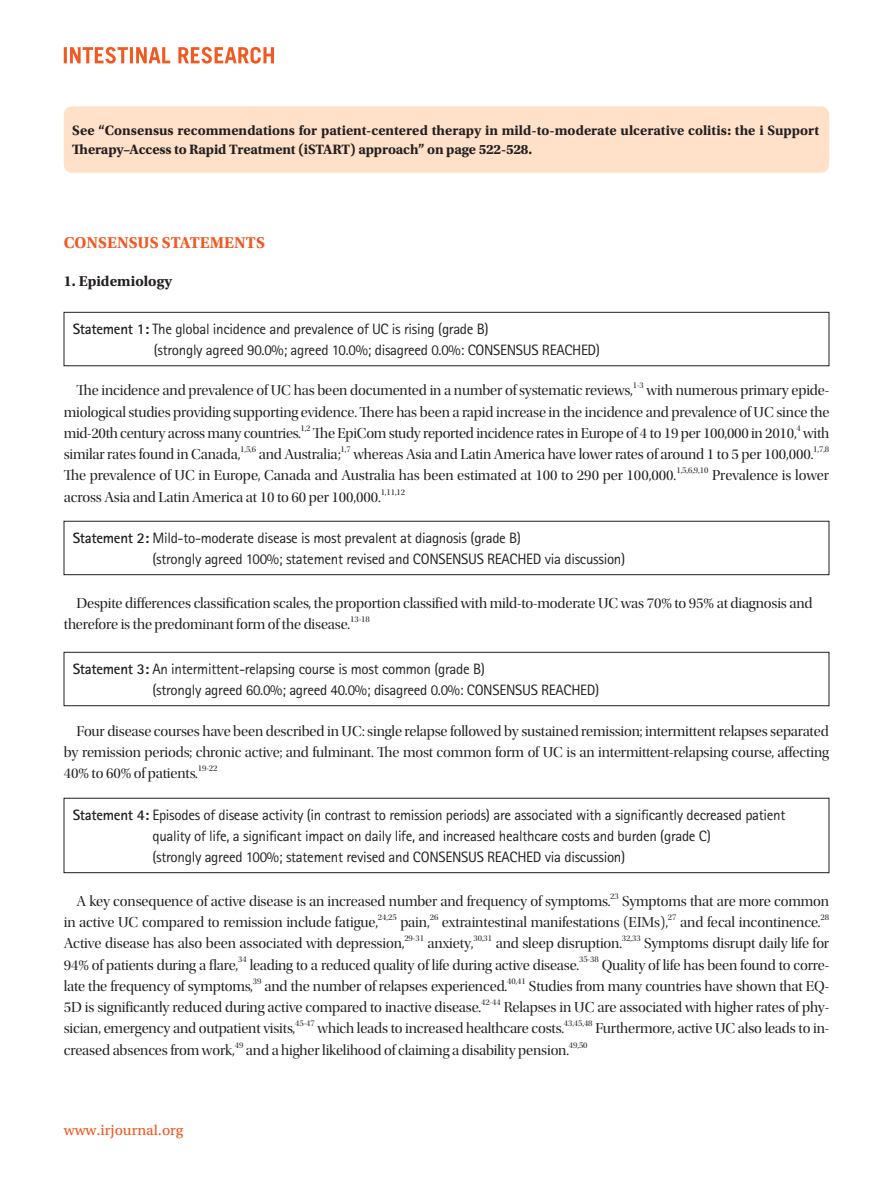
<style>
.page{position:relative;width:893px;height:1191px;background:#fff}
.page>*{position:absolute;margin:0;border:0;box-sizing:border-box;transform-origin:0 0}
.대제목{font:700 16.5px "Utopia Std";color:#f15921}
.본문{font:15px/21.3px "Utopia Std Disp";letter-spacing:-.01em;color:#231f20;text-align:justify}
.그림지문{font:15px/21px "Rotis Sans Serif Std";letter-spacing:-.02em;color:#231f20}
.t1{font:15px "Utopia Std Capt";color:#f15921}
.중제목{font:700 15px "Utopia Std";color:#231f20}
.본문-2{font:700 14.25px/18.8px "Utopia Std";color:#231f20}
.본문-3{font:8.7px "Utopia Std Disp";letter-spacing:-.01em;color:#231f20}
.s1{font-weight:700}
</style>
<div class="page">
<svg style="left:64px;top:47px;width:210px;height:17px"></svg>
<div style="left:64px;top:106px;width:765px;height:67px;background:#fee1c8;border-radius:9px"></div>
<div style="left:64px;top:312px;width:765px;height:54px;border:1px solid #231f20"></div>
<div style="left:64px;top:521px;width:765px;height:54px;border:1px solid #231f20"></div>
<div style="left:64px;top:652px;width:765px;height:54px;border:1px solid #231f20"></div>
<div style="left:64px;top:798px;width:765px;height:75px;border:1px solid #231f20"></div>
<p class="본문-2" style="left:72px;top:121px;width:748px">See “Consensus recommendations for patient-centered therapy in mild-to-moderate ulcerative colitis: the i Support<br>Therapy–Access to Rapid Treatment (iSTART) approach” on page 522-528.</p>
<p class="대제목" style="left:64px;top:233px;width:203px">CONSENSUS STATEMENTS</p>
<p class="중제목" style="left:64px;top:273px;width:110px">1. Epidemiology</p>
<p class="그림지문" style="left:73px;top:318px;width:418px"><span class="s1">Statement 1:</span> The global incidence and prevalence of UC is rising (grade B)</p>
<p class="그림지문" style="left:154px;top:339px;width:448px">(strongly agreed 90.0%; agreed 10.0%; disagreed 0.0%: CONSENSUS REACHED)</p>
<p class="본문" style="left:77px;top:380px;width:558px">The incidence and prevalence of UC has been documented in a number of systematic reviews,</p>
<p class="본문-3" style="left:633px;top:381px;width:13px">1-3</p>
<p class="본문" style="left:64px;top:380px;width:767px;text-indent:583px">with numerous primary epide&shy;miological studies providing supporting evidence. There has been a rapid increase in the incidence and prevalence of UC since the mid-20th century across many countries.</p>
<p class="본문-3" style="left:301px;top:423px;width:11px">1,2</p>
<p class="본문" style="left:313px;top:422px;width:518px">The EpiCom study reported incidence rates in Europe of 4 to 19 per 100,000 in 2010, with</p>
<p class="본문-3" style="left:796px;top:423px;width:6px">4</p>
<p class="본문" style="left:64px;top:444px;width:178px">similar rates found in Canada,</p>
<p class="본문-3" style="left:240px;top:444px;width:17px">1,5,6</p>
<p class="본문" style="left:259px;top:444px;width:83px">and Australia;</p>
<p class="본문-3" style="left:341px;top:444px;width:12px">1,7</p>
<p class="본문" style="left:353px;top:444px;width:462px">whereas Asia and Latin America have lower rates of around 1 to 5 per 100,000.</p>
<p class="본문-3" style="left:813px;top:444px;width:17px">1,7,8</p>
<p class="본문" style="left:64px;top:465px;width:614px">The prevalence of UC in Europe, Canada and Australia has been estimated at 100 to 290 per 100,000.</p>
<p class="본문-3" style="left:676px;top:466px;width:34px">1,5,6,9,10</p>
<p class="본문" style="left:712px;top:465px;width:119px">Prevalence is lower</p>
<p class="본문" style="left:64px;top:486px;width:319px">across Asia and Latin America at 10 to 60 per 100,000.</p>
<p class="본문-3" style="left:381px;top:487px;width:26px">1,11,12</p>
<p class="그림지문" style="left:152px;top:527px;width:474px;text-indent:-80px"><span class="s1">Statement 2:</span> Mild-to-moderate disease is most prevalent at diagnosis (grade B)<br>(strongly agreed 100%; statement revised and CONSENSUS REACHED via discussion)</p>
<p class="본문" style="left:64px;top:593px;width:750px;text-indent:13px">Despite differences classification scales, the proportion classified with mild-to-moderate UC was 70% to 95% at diagnosis and therefore is the predominant form of the disease.</p>
<p class="본문-3" style="left:350px;top:614px;width:21px">13-18</p>
<p class="그림지문" style="left:152px;top:658px;width:448px;text-indent:-80px"><span class="s1">Statement 3:</span> An intermittent-relapsing course is most common (grade B)<br>(strongly agreed 60.0%; agreed 40.0%; disagreed 0.0%: CONSENSUS REACHED)</p>
<p class="본문" style="left:64px;top:720px;width:767px;text-indent:13px">Four disease courses have been described in UC: single relapse followed by sustained remission; intermittent relapses separated by remission periods; chronic active; and fulminant. The most common form of UC is an intermittent-relapsing course, affecting 40% to 60% of patients.</p>
<p class="본문-3" style="left:198px;top:763px;width:21px">19-22</p>
<p class="그림지문" style="left:152px;top:804px;width:634px;text-indent:-80px"><span class="s1">Statement 4:</span> Episodes of disease activity (in contrast to remission periods) are associated with a significantly decreased patient quality of life, a significant impact on daily life, and increased healthcare costs and burden (grade C)<br>(strongly agreed 100%; statement revised and CONSENSUS REACHED via discussion)</p>
<p class="본문" style="left:77px;top:890px;width:535px">A key consequence of active disease is an increased number and frequency of symptoms.</p>
<p class="본문-3" style="left:610px;top:891px;width:10px">23</p>
<p class="본문" style="left:622px;top:890px;width:209px">Symptoms that are more common</p>
<p class="본문" style="left:64px;top:911px;width:316px">in active UC compared to remission include fatigue,</p>
<p class="본문-3" style="left:378px;top:912px;width:20px">24,25</p>
<p class="본문" style="left:400px;top:911px;width:31px">pain,</p>
<p class="본문-3" style="left:430px;top:912px;width:10px">26</p>
<p class="본문" style="left:442px;top:911px;width:228px">extraintestinal manifestations (EIMs),</p>
<p class="본문-3" style="left:668px;top:912px;width:10px">27</p>
<p class="본문" style="left:680px;top:911px;width:142px">and fecal incontinence.</p>
<p class="본문-3" style="left:820px;top:912px;width:10px">28</p>
<p class="본문" style="left:64px;top:933px;width:342px">Active disease has also been associated with depression,</p>
<p class="본문-3" style="left:404px;top:933px;width:21px">29-31</p>
<p class="본문" style="left:428px;top:933px;width:48px">anxiety,</p>
<p class="본문-3" style="left:473px;top:933px;width:20px">30,31</p>
<p class="본문" style="left:496px;top:933px;width:128px">and sleep disruption.</p>
<p class="본문-3" style="left:622px;top:933px;width:20px">32,33</p>
<p class="본문" style="left:644px;top:933px;width:186px">Symptoms disrupt daily life for</p>
<p class="본문" style="left:64px;top:954px;width:176px">94% of patients during a flare,</p>
<p class="본문-3" style="left:238px;top:955px;width:10px">34</p>
<p class="본문" style="left:250px;top:954px;width:331px">leading to a reduced quality of life during active disease.</p>
<p class="본문-3" style="left:579px;top:955px;width:21px">35-38</p>
<p class="본문" style="left:602px;top:954px;width:229px">Quality of life has been found to corre-</p>
<p class="본문" style="left:64px;top:975px;width:191px">late the frequency of symptoms,</p>
<p class="본문-3" style="left:253px;top:976px;width:10px">39</p>
<p class="본문" style="left:264px;top:975px;width:244px">and the number of relapses experienced.</p>
<p class="본문-3" style="left:507px;top:976px;width:20px">40,41</p>
<p class="본문" style="left:529px;top:975px;width:302px">Studies from many countries have shown that EQ-</p>
<p class="본문" style="left:64px;top:996px;width:419px">5D is significantly reduced during active compared to inactive disease.</p>
<p class="본문-3" style="left:481px;top:997px;width:21px">42-44</p>
<p class="본문" style="left:504px;top:996px;width:327px">Relapses in UC are associated with higher rates of phy-</p>
<p class="본문" style="left:64px;top:1018px;width:233px">sician, emergency and outpatient visits,</p>
<p class="본문-3" style="left:295px;top:1018px;width:21px">45-47</p>
<p class="본문" style="left:318px;top:1018px;width:248px">which leads to increased healthcare costs.</p>
<p class="본문-3" style="left:564px;top:1018px;width:30px">43,45,48</p>
<p class="본문" style="left:595px;top:1018px;width:235px">Furthermore, active UC also leads to in-</p>
<p class="본문" style="left:64px;top:1039px;width:173px">creased absences from work,</p>
<p class="본문-3" style="left:235px;top:1040px;width:10px">49</p>
<p class="본문" style="left:246px;top:1039px;width:325px">and a higher likelihood of claiming a disability pension.</p>
<p class="본문-3" style="left:569px;top:1040px;width:20px">49,50</p>
<p class="t1" style="left:64px;top:1122px;width:121px">www.irjournal.org</p>
</div>
